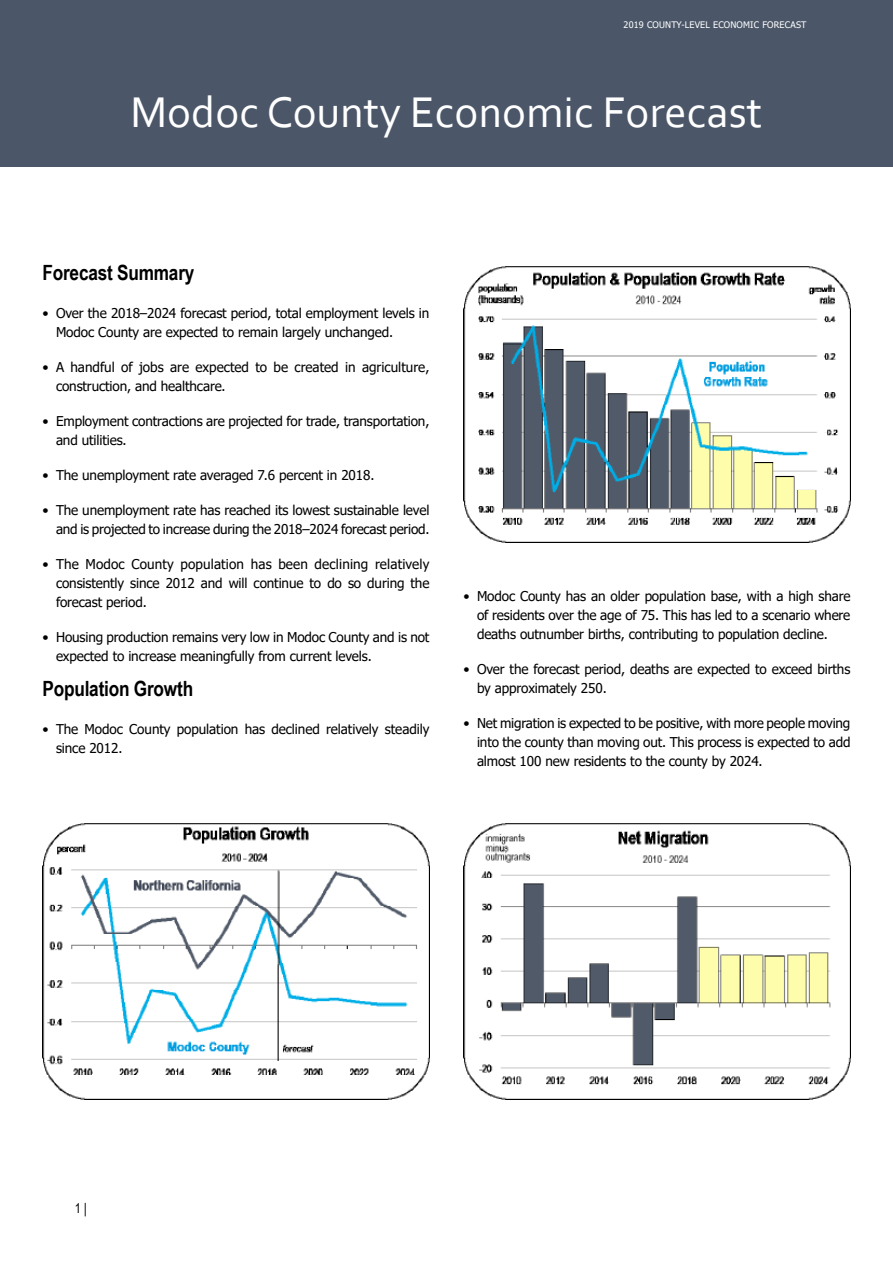
<style>
.page{position:relative;width:893px;height:1263px;background:#fff}
.page>*{position:absolute;margin:0;border:0;box-sizing:border-box;transform-origin:0 0}
.t1{font:45px "Corbel";color:#fff}
.Profile_Subhead_1{font:700 21px "Arial Narrow";letter-spacing:-.01em;color:#000}
.t2{font:13.5px/18.9px "Tahoma";letter-spacing:-.01em;color:#000}
.t3{font:13.5px "Arial Narrow";color:#000}
.t4{font:9px "Tahoma";letter-spacing:.02em;color:#fff}
.s1{font-family:"Myriad Pro"}
</style>
<div class="page">
<div style="left:0;top:0;width:893px;height:167px;background:#4b5768"></div>
<img style="left:43px;top:823px;width:387px;height:276px">
<img style="left:463px;top:266px;width:387px;height:276px">
<img style="left:463px;top:823px;width:387px;height:276px">
<p class="t4" style="left:624px;top:19px;width:184px">2019 COUNTY-LEVEL ECONOMIC FORECAST</p>
<h1 class="t1" style="left:130px;top:84px;width:634px">Modoc County Economic Forecast</h1>
<p class="Profile_Subhead_1" style="left:43px;top:257px;width:153px">Forecast Summary</p>
<p class="t2" style="left:56px;top:304px;width:375px;text-indent:-14px">• Over the 2018–2024 forecast period, total employment levels in<br>Modoc County are expected to remain largely unchanged.</p>
<p class="t2" style="left:56px;top:358px;width:375px;text-indent:-14px">• A handful of jobs are expected to be created in agriculture, construction, and healthcare.</p>
<p class="t2" style="left:56px;top:412px;width:375px;text-indent:-14px">• Employment contractions are projected for trade, transportation, and utilities.</p>
<p class="t2" style="left:43px;top:466px;width:333px">• The unemployment rate averaged 7.6 percent in 2018.</p>
<p class="t2" style="left:43px;top:501px;width:388px;text-align:right">• The unemployment rate has reached its lowest sustainable level and is projected to increase during the 2018–2024 forecast period.</p>
<p class="t2" style="left:56px;top:555px;width:375px;text-align:justify;text-indent:-14px">• The Modoc County population has been declining relatively consistently since 2012 and will continue to do so during the forecast period.</p>
<p class="t2" style="left:56px;top:628px;width:375px;text-indent:-14px">• Housing production remains very low in Modoc County and is not expected to increase meaningfully from current levels.</p>
<p class="Profile_Subhead_1" style="left:43px;top:672px;width:152px">Population Growth</p>
<p class="t2" style="left:56px;top:720px;width:375px;text-indent:-14px">• The Modoc County population has declined relatively steadily since 2012.</p>
<p class="t2" style="left:477px;top:588px;width:375px;text-align:justify;text-indent:-14px">• Modoc County has an older population base, with a high share of residents over the age of 75. This has led to a scenario where deaths outnumber births, contributing to population decline.</p>
<p class="t2" style="left:477px;top:660px;width:375px;text-indent:-14px">• Over the forecast period, deaths are expected to exceed births by approximately 250.</p>
<p class="t2" style="left:477px;top:714px;width:375px;text-align:justify;text-indent:-14px">• Net migration is expected to be positive, with more people moving into the county than moving out. This process is expected to add almost 100 new residents to the county by 2024.</p>
<p class="t3" style="left:75px;top:1198px;width:14px">1 <span class="s1">|</span></p>
</div>
